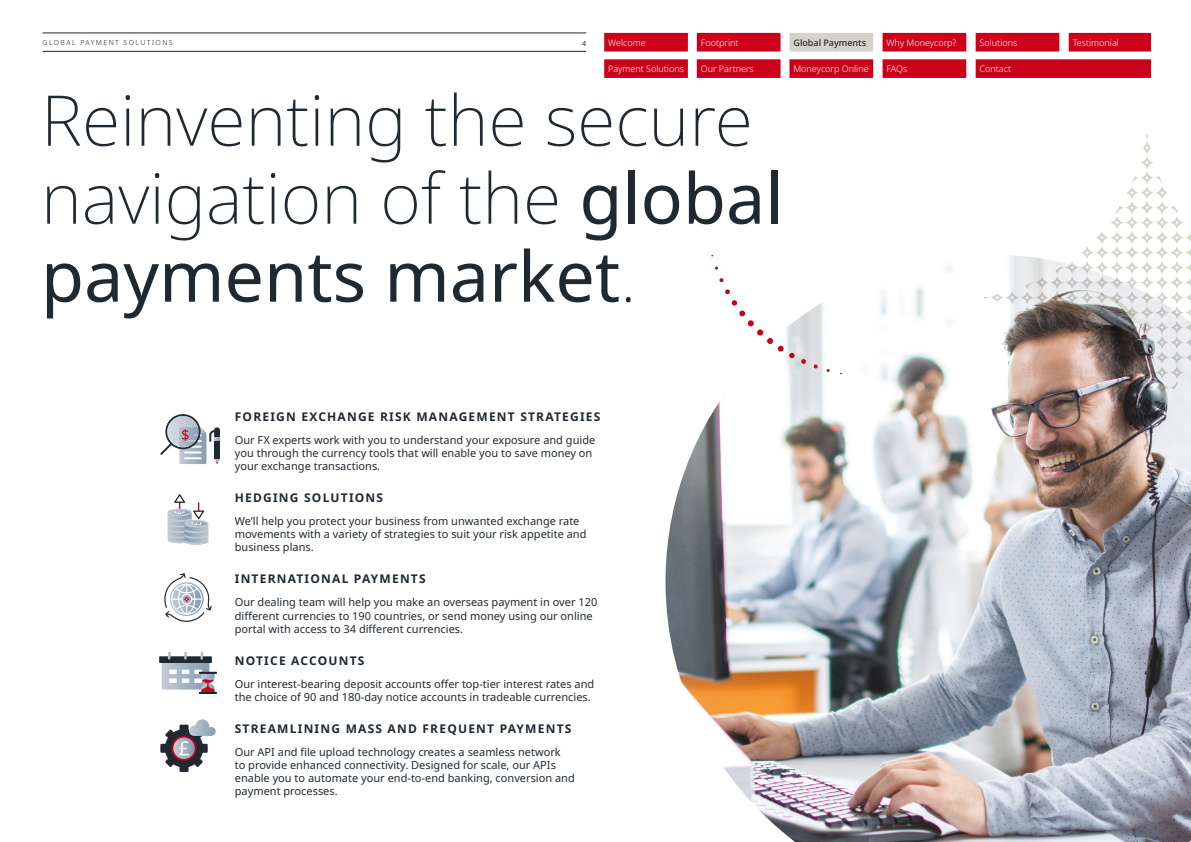
<style>
.page{position:relative;width:1191px;height:842px;background:#fff}
.page>*{position:absolute;margin:0;border:0;box-sizing:border-box;transform-origin:0 0}
.t1{font:200 70px/78px "Noto Sans";color:#202930}
.t2{font:700 12px "Noto Sans";letter-spacing:.1em;color:#202930}
.t3{font:11px/13.2px "Noto Sans";color:#202930}
.t4{font:300 9px "Noto Sans";color:#fff}
.t5{font:500 9px "Noto Sans";color:#202930}
.t6{font:300 7px "Noto Sans";letter-spacing:.2em;color:#202930}
.t7{font:7px "Noto Sans";color:#202930}
.s1{font-weight:400}
</style>
<div class="page">
<svg style="left:160px;top:414px;width:60px;height:50px"></svg>
<svg style="left:168px;top:494px;width:40px;height:51px"></svg>
<svg style="left:164px;top:573px;width:48px;height:49px"></svg>
<div style="left:159px;top:656px;width:53px;height:7px;background:#202930"></div>
<svg style="left:162px;top:652px;width:55px;height:42px"></svg>
<svg style="left:160px;top:719px;width:56px;height:53px"></svg>
<img style="left:665px;top:255px;width:526px;height:587px">
<svg style="left:982px;top:134px;width:209px;height:328px"></svg>
<svg style="left:813px;top:364px;width:4px;height:4px"></svg>
<svg style="left:801px;top:359px;width:5px;height:5px"></svg>
<svg style="left:789px;top:353px;width:5px;height:5px"></svg>
<svg style="left:767px;top:338px;width:16px;height:14px"></svg>
<div style="left:757px;top:329px;width:6px;height:7px;background:#cd001c;border-radius:50%"></div>
<div style="left:747px;top:320px;width:7px;height:6px;background:#cd001c;border-radius:50%"></div>
<svg style="left:731px;top:300px;width:14px;height:16px"></svg>
<svg style="left:725px;top:289px;width:5px;height:5px"></svg>
<svg style="left:719px;top:278px;width:4px;height:4px"></svg>
<hr style="left:43px;top:33px;width:543px;height:1px;background:#202930">
<hr style="left:43px;top:51px;width:543px;height:1px;background:#202930">
<div style="left:604px;top:33px;width:84px;height:19px;background:#cd001c"></div>
<div style="left:604px;top:59px;width:84px;height:19px;background:#cd001c"></div>
<div style="left:697px;top:33px;width:83px;height:19px;background:#cd001c"></div>
<div style="left:697px;top:59px;width:83px;height:19px;background:#cd001c"></div>
<div style="left:882px;top:33px;width:84px;height:19px;background:#cd001c"></div>
<div style="left:789px;top:59px;width:84px;height:19px;background:#cd001c"></div>
<div style="left:975px;top:33px;width:84px;height:19px;background:#cd001c"></div>
<div style="left:882px;top:59px;width:84px;height:19px;background:#cd001c"></div>
<div style="left:1068px;top:33px;width:83px;height:19px;background:#cd001c"></div>
<div style="left:975px;top:59px;width:176px;height:19px;background:#cd001c"></div>
<div style="left:789px;top:33px;width:84px;height:19px;background:#d5d2ca"></div>
<p class="t6" style="left:43px;top:37px;width:132px">GLOBAL PAYMENT SOLUTIONS</p>
<p class="t7" style="left:582px;top:38px;width:6px">4</p>
<p class="t4" style="left:608px;top:36px;width:39px">Welcome</p>
<p class="t4" style="left:608px;top:63px;width:77px">Payment Solutions</p>
<p class="t4" style="left:701px;top:36px;width:39px">Footprint</p>
<p class="t4" style="left:701px;top:63px;width:54px">Our Partners</p>
<h1 class="t1" style="left:41px;top:83px;width:744px">Reinventing the secure navigation of the <span class="s1">global payments market</span>.</h1>
<p class="t5" style="left:793px;top:36px;width:74px">Global Payments</p>
<p class="t4" style="left:793px;top:63px;width:77px">Moneycorp Online</p>
<p class="t4" style="left:886px;top:36px;width:71px">Why Moneycorp?</p>
<p class="t4" style="left:886px;top:63px;width:22px">FAQs</p>
<p class="t4" style="left:979px;top:36px;width:39px">Solutions</p>
<p class="t4" style="left:979px;top:63px;width:33px">Contact</p>
<p class="t2" style="left:235px;top:408px;width:367px">FOREIGN EXCHANGE RISK MANAGEMENT STRATEGIES</p>
<p class="t3" style="left:235px;top:433px;width:362px">Our FX experts work with you to understand your exposure and guide you through the currency tools that will enable you to save money on your exchange transactions.</p>
<p class="t2" style="left:235px;top:489px;width:150px">HEDGING SOLUTIONS</p>
<p class="t3" style="left:235px;top:515px;width:353px">We’ll help you protect your business from unwanted exchange rate movements with a variety of strategies to suit your risk appetite and business plans.</p>
<p class="t2" style="left:235px;top:570px;width:192px">INTERNATIONAL PAYMENTS</p>
<p class="t3" style="left:235px;top:596px;width:364px">Our dealing team will help you make an overseas payment in over 120 different currencies to 190 countries, or send money using our online portal with access to 34 different currencies.</p>
<p class="t2" style="left:235px;top:652px;width:131px">NOTICE ACCOUNTS</p>
<p class="t3" style="left:235px;top:677px;width:361px">Our interest-bearing deposit accounts offer top-tier interest rates and the choice of 90 and 180-day notice accounts in tradeable currencies.</p>
<p class="t2" style="left:235px;top:720px;width:338px">STREAMLINING MASS AND FREQUENT PAYMENTS</p>
<p class="t3" style="left:235px;top:745px;width:341px">Our API and file upload technology creates a seamless network<br>to provide enhanced connectivity. Designed for scale, our APIs enable you to automate your end-to-end banking, conversion and payment processes.</p>
<p class="t4" style="left:1072px;top:36px;width:48px">Testimonial</p>
</div>
